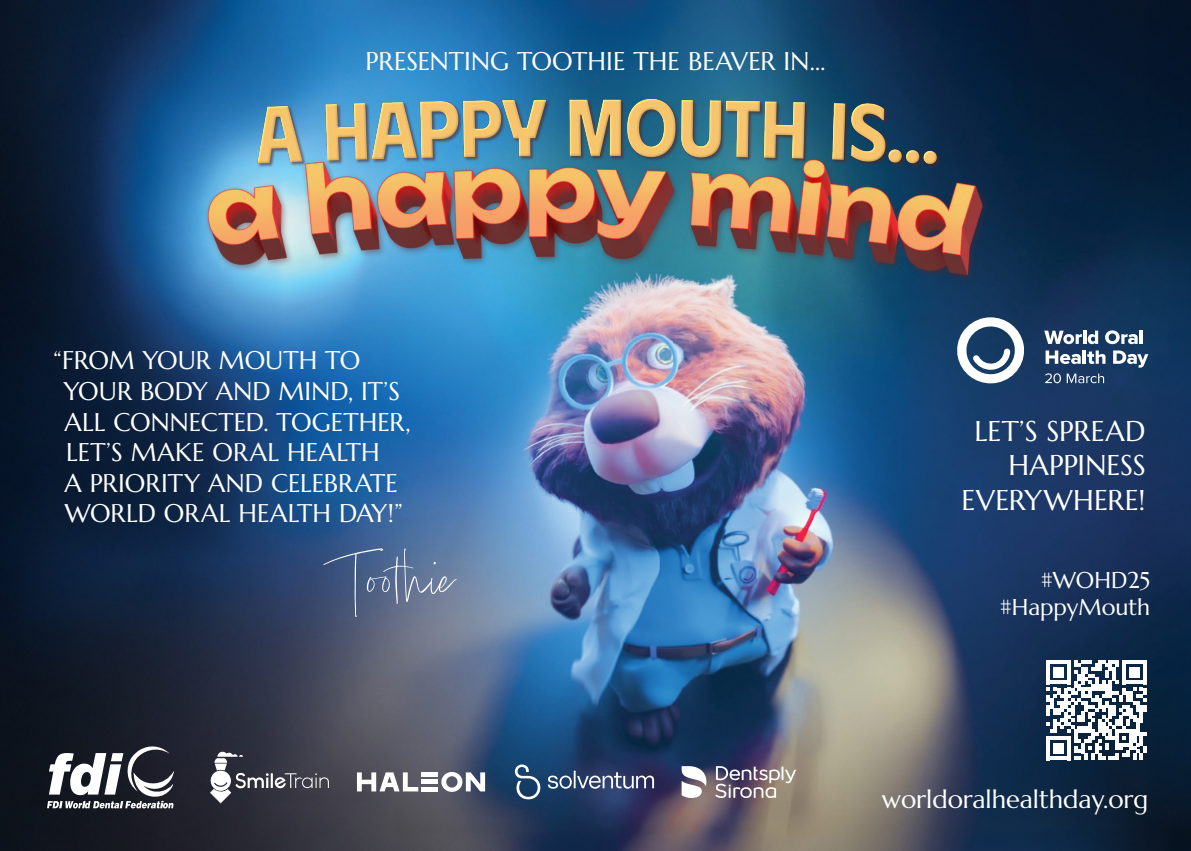
<style>
.page{position:relative;width:1191px;height:851px;background:#fff}
.page>*{position:absolute;margin:0;border:0;box-sizing:border-box;transform-origin:0 0}
.t1{font:63.15px "Lindsey Signature";color:#fff}
.Marcellus{font:28.5px/34.2px "Marcellus";letter-spacing:.005em;color:#fff;text-align:right}
.Marcellus-2{font:25.5px/30.6px "Marcellus";color:#fff}
.t2{font:25.35px "Marcellus";color:#fff}
.t3{font:22.8px "Marcellus";color:#fff}
</style>
<div class="page">
<img style="left:0;top:0;width:1191px;height:850px">
<img style="left:161px;top:90px;width:869px;height:218px">
<svg style="left:47px;top:744px;width:127px;height:64px"></svg>
<svg style="left:357px;top:772px;width:61px;height:19px"></svg>
<hr style="left:422px;top:772px;width:16px;height:4px;background:#fff">
<div style="left:422px;top:779px;width:16px;height:5px;background:#fff"></div>
<div style="left:422px;top:786px;width:16px;height:5px;background:#fff"></div>
<svg style="left:441px;top:771px;width:44px;height:20px"></svg>
<svg style="left:210px;top:751px;width:119px;height:52px;background:#565660"></svg>
<svg style="left:515px;top:764px;width:25px;height:35px"></svg>
<svg style="left:548px;top:770px;width:106px;height:18px;background:#5d6b8b"></svg>
<svg style="left:1046px;top:660px;width:100px;height:100px"></svg>
<svg style="left:681px;top:766px;width:26px;height:32px"></svg>
<svg style="left:715px;top:766px;width:81px;height:32px;background:#91858c"></svg>
<svg style="left:956px;top:317px;width:71px;height:66px"></svg>
<svg style="left:1044px;top:330px;width:37px;height:14px"></svg>
<hr style="left:1083px;top:330px;width:3px;height:14px;background:#fff">
<svg style="left:1087px;top:330px;width:11px;height:14px"></svg>
<svg style="left:1105px;top:330px;width:32px;height:14px"></svg>
<hr style="left:1139px;top:330px;width:4px;height:14px;background:#fff">
<svg style="left:1045px;top:350px;width:35px;height:14px"></svg>
<hr style="left:1082px;top:350px;width:4px;height:14px;background:#fff">
<svg style="left:1087px;top:350px;width:18px;height:14px"></svg>
<svg style="left:1113px;top:350px;width:35px;height:17px"></svg>
<svg style="left:1045px;top:373px;width:59px;height:10px"></svg>
<p class="Marcellus-2" style="left:365px;top:46px;width:461px">PRESENTING TOOTHIE THE BEAVER IN…</p>
<p class="Marcellus-2" style="left:64px;top:345px;width:348px;text-indent:-10px">“FROM YOUR MOUTH TO<br>YOUR BODY AND MIND, IT’S<br>ALL CONNECTED. TOGETHER,<br>LET’S MAKE ORAL HEALTH<br>A PRIORITY AND CELEBRATE<br>WORLD ORAL HEALTH DAY!”</p>
<p class="t1" style="left:340px;top:539px;width:117px">Toothie</p>
<p class="Marcellus" style="left:961px;top:414px;width:186px">LET’S SPREAD<br>HAPPINESS<br>EVERYWHERE!</p>
<p class="t3" style="left:1040px;top:565px;width:111px">#WOHD25</p>
<p class="t3" style="left:999px;top:592px;width:152px">#HappyMouth</p>
<p class="t2" style="left:882px;top:783px;width:268px">worldoralhealthday.org</p>
</div>
